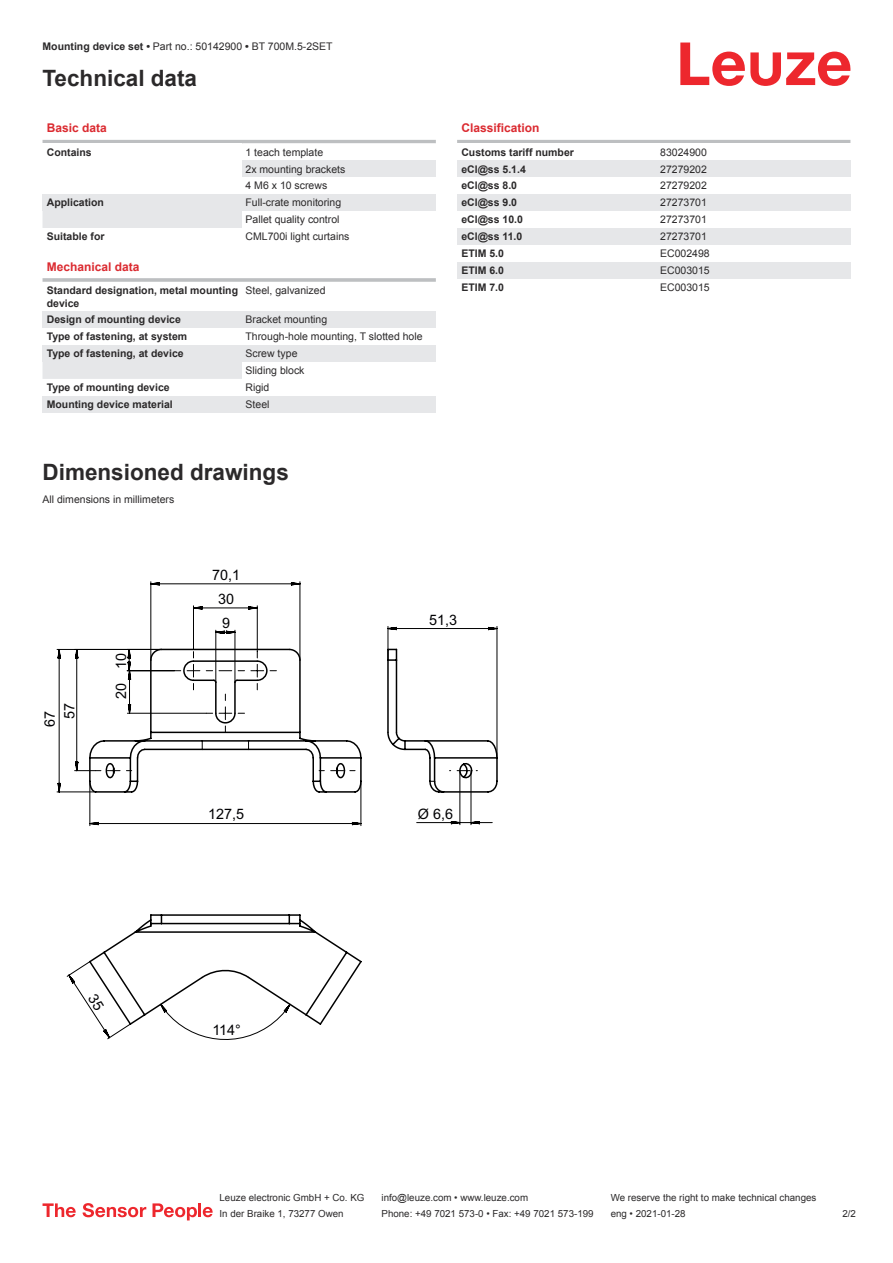
<style>
.page{position:relative;width:893px;height:1263px;background:#fff}
.page>*{position:absolute;margin:0;border:0;box-sizing:border-box;transform-origin:0 0}
.t1{font:700 22.5px "Arial";color:#2b292a}
.t2{font:14.4px/23.9px "Arial";color:#010103}
.t3{font:700 12px "Arial";color:#db2a30}
.t4{font:10.5px/17px "Arial";color:#2b292a}
.t5{font:700 10.5px/12.6px "Arial";color:#2b292a}
.t6{font:9.75px "Arial";color:#2b292a}
.s1{font-weight:700}
</style>
<div class="page">
<svg style="left:680px;top:43px;width:170px;height:43px"></svg>
<svg style="left:43px;top:211px;width:199px;height:168px;fill:#e6e7e9"></svg>
<hr style="left:43px;top:140px;width:393px;height:3px;background:#bdbfc1">
<svg style="left:242px;top:143px;width:194px;height:1px"></svg>
<div style="left:242px;top:160px;width:194px;height:17px;background:#e6e7e9"></div>
<div style="left:43px;top:194px;width:199px;height:17px;background:#e6e7e9"></div>
<div style="left:242px;top:194px;width:194px;height:17px;background:#e6e7e9"></div>
<div style="left:43px;top:228px;width:199px;height:17px;background:#fff"></div>
<div style="left:43px;top:262px;width:393px;height:18px;background:#fff"></div>
<hr style="left:43px;top:278px;width:393px;height:4px;background:#c6c8ca">
<div style="left:43px;top:282px;width:199px;height:29px;background:#fff"></div>
<div style="left:43px;top:311px;width:199px;height:17px;background:#e6e7e9"></div>
<div style="left:242px;top:311px;width:194px;height:17px;background:#e6e7e9"></div>
<div style="left:43px;top:328px;width:199px;height:17px;background:#fff"></div>
<div style="left:43px;top:345px;width:199px;height:17px;background:#e6e7e9"></div>
<div style="left:242px;top:345px;width:194px;height:17px;background:#e6e7e9"></div>
<div style="left:43px;top:396px;width:199px;height:17px;background:#e6e7e9"></div>
<div style="left:242px;top:396px;width:194px;height:17px;background:#e6e7e9"></div>
<hr style="left:457px;top:140px;width:393px;height:3px;background:#bdbfc1">
<div style="left:457px;top:160px;width:200px;height:17px;background:#e6e7e9"></div>
<div style="left:657px;top:160px;width:193px;height:17px;background:#e6e7e9"></div>
<div style="left:457px;top:194px;width:200px;height:17px;background:#e6e7e9"></div>
<div style="left:657px;top:194px;width:193px;height:17px;background:#e6e7e9"></div>
<div style="left:457px;top:228px;width:200px;height:17px;background:#e6e7e9"></div>
<div style="left:657px;top:228px;width:193px;height:17px;background:#e6e7e9"></div>
<div style="left:457px;top:262px;width:200px;height:17px;background:#e6e7e9"></div>
<div style="left:657px;top:262px;width:193px;height:17px;background:#e6e7e9"></div>
<svg style="left:43px;top:1203px;width:33px;height:14px"></svg>
<svg style="left:83px;top:1203px;width:63px;height:14px"></svg>
<svg style="left:153px;top:1203px;width:44px;height:17px"></svg>
<hr style="left:198px;top:1203px;width:3px;height:14px;background:#ed272d">
<svg style="left:203px;top:1207px;width:10px;height:10px"></svg>
<svg style="left:56px;top:626px;width:442px;height:167px"></svg>
<svg style="left:66px;top:581px;width:427px;height:459px"></svg>
<svg style="left:89px;top:605px;width:389px;height:221px"></svg>
<svg style="left:160px;top:1003px;width:131px;height:37px"></svg>
<svg style="left:88px;top:993px;width:16px;height:18px"></svg>
<p class="t4" style="left:43px;top:39px;width:292px"><span class="s1">Mounting device set •</span> Part no.: 50142900 <span class="s1">•</span> BT 700M.5-2SET</p>
<h1 class="t1" style="left:43px;top:70px;width:156px">Technical data</h1>
<p class="t3" style="left:47px;top:123px;width:62px">Basic data</p>
<p class="t5" style="left:47px;top:147px;width:46px">Contains</p>
<p class="t4" style="left:246px;top:144px;width:101px">1 teach template<br>2x mounting brackets<br>4 M6 x 10 screws</p>
<p class="t5" style="left:47px;top:197px;width:59px">Application</p>
<p class="t4" style="left:246px;top:195px;width:97px">Full-crate monitoring<br>Pallet quality control</p>
<p class="t5" style="left:47px;top:231px;width:59px">Suitable for</p>
<p class="t4" style="left:246px;top:229px;width:105px">CML700i light curtains</p>
<p class="t3" style="left:47px;top:262px;width:94px">Mechanical data</p>
<p class="t5" style="left:47px;top:285px;width:193px">Standard designation, metal mounting device</p>
<p class="t4" style="left:246px;top:283px;width:81px">Steel, galvanized</p>
<p class="t5" style="left:47px;top:314px;width:136px">Design of mounting device</p>
<p class="t4" style="left:246px;top:312px;width:83px">Bracket mounting</p>
<p class="t5" style="left:47px;top:331px;width:142px">Type of fastening, at system</p>
<p class="t4" style="left:246px;top:329px;width:179px">Through-hole mounting, T slotted hole</p>
<p class="t5" style="left:47px;top:348px;width:138px">Type of fastening, at device</p>
<p class="t4" style="left:246px;top:346px;width:60px">Screw type<br>Sliding block</p>
<p class="t5" style="left:47px;top:382px;width:124px">Type of mounting device</p>
<p class="t4" style="left:246px;top:380px;width:25px">Rigid</p>
<p class="t5" style="left:47px;top:399px;width:128px">Mounting device material</p>
<p class="t4" style="left:246px;top:397px;width:25px">Steel</p>
<h1 class="t1" style="left:43px;top:463px;width:248px">Dimensioned drawings</h1>
<p class="t4" style="left:43px;top:491px;width:133px">All dimensions in millimeters</p>
<h2 class="t2" style="left:212px;top:564px;width:30px">70,1</h2>
<p class="t3" style="left:461px;top:123px;width:80px">Classification</p>
<p class="t5" style="left:461px;top:147px;width:114px">Customs tariff number</p>
<p class="t4" style="left:660px;top:144px;width:48px">83024900</p>
<p class="t5" style="left:461px;top:164px;width:66px">eCl@ss 5.1.4</p>
<p class="t4" style="left:660px;top:161px;width:48px">27279202</p>
<p class="t5" style="left:461px;top:180px;width:57px">eCl@ss 8.0</p>
<p class="t4" style="left:660px;top:178px;width:48px">27279202</p>
<p class="t5" style="left:461px;top:197px;width:57px">eCl@ss 9.0</p>
<p class="t4" style="left:660px;top:195px;width:48px">27273701</p>
<p class="t5" style="left:461px;top:214px;width:63px">eCl@ss 10.0</p>
<p class="t4" style="left:660px;top:212px;width:48px">27273701</p>
<p class="t5" style="left:461px;top:231px;width:63px">eCl@ss 11.0</p>
<p class="t4" style="left:660px;top:229px;width:48px">27273701</p>
<p class="t5" style="left:461px;top:248px;width:44px">ETIM 5.0</p>
<p class="t4" style="left:660px;top:246px;width:51px">EC002498</p>
<p class="t5" style="left:461px;top:265px;width:44px">ETIM 6.0</p>
<p class="t4" style="left:660px;top:263px;width:51px">EC003015</p>
<p class="t5" style="left:461px;top:282px;width:44px">ETIM 7.0</p>
<p class="t4" style="left:660px;top:280px;width:51px">EC003015</p>
<h2 class="t2" style="left:41px;top:727px;width:26px;line-height:19.5px;text-align:center;rotate:-90deg">67<br>57</h2>
<h2 class="t2" style="left:110px;top:699px;width:48px;rotate:-90deg">20 10</h2>
<h2 class="t2" style="left:218px;top:588px;width:18px">30<br>9</h2>
<h2 class="t2" style="left:429px;top:609px;width:30px">51,3</h2>
<h2 class="t2" style="left:208px;top:803px;width:38px">127,5</h2>
<h2 class="t2" style="left:418px;top:803px;width:37px">Ø 6,6</h2>
<h2 class="t2" style="left:212px;top:1019px;width:30px">114°</h2>
<p class="t6" style="left:220px;top:1194px;width:146px">Leuze electronic GmbH + Co. KG</p>
<p class="t6" style="left:381px;top:1194px;width:148px">info@leuze.com • www.leuze.com</p>
<p class="t6" style="left:611px;top:1194px;width:207px">We reserve the right to make technical changes</p>
<p class="t6" style="left:220px;top:1210px;width:126px">In der Braike 1, 73277 Owen</p>
<p class="t6" style="left:381px;top:1210px;width:214px">Phone: +49 7021 573-0 • Fax: +49 7021 573-199</p>
<p class="t6" style="left:611px;top:1210px;width:76px">eng • 2021-01-28</p>
<p class="t6" style="left:842px;top:1210px;width:15px">2 /2</p>
</div>
